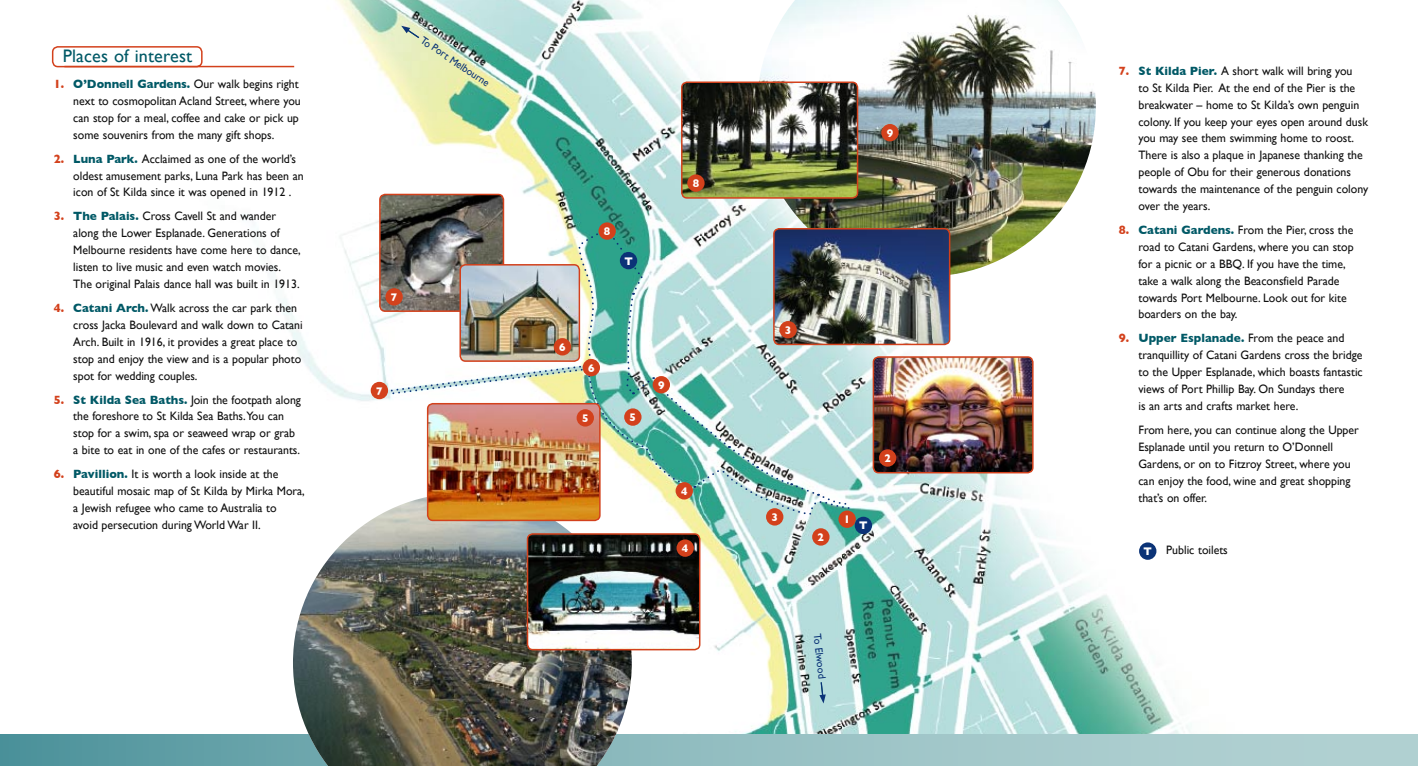
<style>
.page{position:relative;width:1418px;height:766px;background:#fff}
.page>*{position:absolute;margin:0;border:0;box-sizing:border-box;transform-origin:0 0}
.t1{font:18.12px "Gill Sans";letter-spacing:.01em;color:#005966}
.t2{font:12.25px/16.9px "Gill Sans";color:#0f0f0f}
.t3{font:12.12px/16.9px "Gill Sans";color:#0f0f0f}
.t4{font:700 11.25px "Gill Sans";color:#fff}
.t5{font:10.62px "Gill Sans";color:#0b3377}
.s1{font-weight:700;color:#d3411c}
.s2{font-weight:700;color:#005966}
</style>
<div class="page">
<img style="left:175px;top:0;width:1017px;height:733px">
<svg style="left:0;top:733px;width:1417px;height:32px;background:#91bdc0"></svg>
<hr style="left:64px;top:66px;width:230px;height:1px;background:#d3411c">
<div style="left:766px;top:508px;width:17px;height:17px;background:#d3411c;border-radius:50%"></div>
<img style="left:757px;top:0;width:338px;height:276px">
<img style="left:293px;top:493px;width:339px;height:272px">
<svg style="left:399px;top:23px;width:21px;height:16px"></svg>
<svg style="left:819px;top:680px;width:7px;height:23px"></svg>
<svg style="left:51px;top:45px;width:152px;height:22px"></svg>
<img style="left:526px;top:532px;width:175px;height:117px">
<div style="left:371px;top:382px;width:17px;height:17px;background:#d3411c;border-radius:50%"></div>
<div style="left:812px;top:528px;width:17px;height:17px;background:#d3411c;border-radius:50%"></div>
<div style="left:838px;top:510px;width:17px;height:17px;background:#d3411c;border-radius:50%"></div>
<div style="left:676px;top:539px;width:18px;height:17px;background:#d3411c;border-radius:50%"></div>
<div style="left:854px;top:516px;width:18px;height:18px;background:#0b3377;border-radius:50%"></div>
<div style="left:1139px;top:542px;width:17px;height:17px;background:#0b3377;border-radius:50%"></div>
<img style="left:378px;top:81px;width:656px;height:439px">
<div style="left:553px;top:338px;width:18px;height:17px;background:#d3411c;border-radius:50%"></div>
<h1 class="t1" style="left:63px;top:46px;width:131px">Places of interest</h1>
<p class="t2" style="left:73px;top:75px;width:229px;text-indent:-19px"><span class="s1">1.</span> <span class="s2">O’Donnell Gardens.</span> Our walk begins right next to cosmopolitan Acland Street, where you can stop for a meal, coffee and cake or pick up some souvenirs from the many gift shops.</p>
<p class="t2" style="left:73px;top:150px;width:232px;text-indent:-19px"><span class="s1">2.</span> <span class="s2">Luna Park.</span> Acclaimed as one of the world’s oldest amusement parks, Luna Park has been an icon of St Kilda since it was opened in 1912 .</p>
<p class="t2" style="left:73px;top:208px;width:229px;text-indent:-19px"><span class="s1">3.</span> <span class="s2">The Palais.</span> Cross Cavell St and wander along the Lower Esplanade. Generations of Melbourne residents have come here to dance, listen to live music and even watch movies.<br>The original Palais dance hall was built in 1913.</p>
<p class="t2" style="left:73px;top:299px;width:231px;text-indent:-19px"><span class="s1">4.</span> <span class="s2">Catani Arch.</span> Walk across the car park then cross Jacka Boulevard and walk down to Catani Arch. Built in 1916, it provides a great place to stop and enjoy the view and is a popular photo spot for wedding couples.</p>
<p class="t2" style="left:73px;top:391px;width:229px;text-indent:-19px"><span class="s1">5.</span> <span class="s2">St Kilda Sea Baths.</span> Join the footpath along the foreshore to St Kilda Sea Baths.You can stop for a swim, spa or seaweed wrap or grab a bite to eat in one of the cafes or restaurants.</p>
<p class="t2" style="left:73px;top:465px;width:233px;text-indent:-19px"><span class="s1">6.</span> <span class="s2">Pavillion.</span> It is worth a look inside at the beautiful mosaic map of St Kilda by Mirka Mora, a Jewish refugee who came to Australia to<br>avoid persecution during World War II.</p>
<p class="t5" style="left:425px;top:34px;width:82px;rotate:34deg">To Port Melbourne</p>
<p class="t4" style="left:391px;top:290px;width:8px">7</p>
<p class="t4" style="left:376px;top:384px;width:8px">7</p>
<p class="t4" style="left:604px;top:225px;width:8px">8</p>
<p class="t4" style="left:624px;top:254px;width:10px">T</p>
<p class="t4" style="left:692px;top:177px;width:8px">8</p>
<p class="t4" style="left:559px;top:340px;width:8px">6</p>
<p class="t4" style="left:588px;top:361px;width:8px">6</p>
<p class="t4" style="left:582px;top:411px;width:8px">5</p>
<p class="t4" style="left:629px;top:410px;width:8px">5</p>
<p class="t4" style="left:658px;top:378px;width:8px">9</p>
<p class="t4" style="left:681px;top:484px;width:8px">4</p>
<p class="t4" style="left:682px;top:541px;width:8px">4</p>
<p class="t4" style="left:886px;top:126px;width:8px">9</p>
<p class="t4" style="left:784px;top:323px;width:8px">3</p>
<p class="t4" style="left:771px;top:510px;width:8px">3</p>
<p class="t4" style="left:817px;top:530px;width:8px">2</p>
<p class="t4" style="left:884px;top:451px;width:8px">2</p>
<p class="t4" style="left:843px;top:512px;width:8px">1</p>
<p class="t4" style="left:859px;top:519px;width:10px">T</p>
<p class="t5" style="left:823px;top:633px;width:46px;rotate:84deg">To Elwood</p>
<p class="t3" style="left:1138px;top:62px;width:231px;text-indent:-19px"><span class="s1">7.</span> <span class="s2">St Kilda Pier.</span> A short walk will bring you<br>to St Kilda Pier. At the end of the Pier is the breakwater – home to St Kilda’s own penguin colony. If you keep your eyes open around dusk you may see them swimming home to roost.<br>There is also a plaque in Japanese thanking the people of Obu for their generous donations towards the maintenance of the penguin colony over the years.</p>
<p class="t3" style="left:1138px;top:221px;width:217px;text-indent:-19px"><span class="s1">8.</span> <span class="s2">Catani Gardens.</span> From the Pier, cross the road to Catani Gardens, where you can stop for a picnic or a BBQ. If you have the time, take a walk along the Beaconsfield Parade towards Port Melbourne. Look out for kite boarders on the bay.</p>
<p class="t3" style="left:1138px;top:330px;width:226px;text-indent:-19px"><span class="s1">9.</span> <span class="s2">Upper Esplanade.</span> From the peace and tranquillity of Catani Gardens cross the bridge to the Upper Esplanade, which boasts fantastic views of Port Phillip Bay. On Sundays there<br>is an arts and crafts market here.</p>
<p class="t3" style="left:1138px;top:421px;width:222px">From here, you can continue along the Upper Esplanade until you return to O’Donnell Gardens, or on to Fitzroy Street, where you can enjoy the food, wine and great shopping that’s on offer.</p>
<p class="t4" style="left:1143px;top:544px;width:10px">T</p>
<p class="t2" style="left:1166px;top:541px;width:63px">Public toilets</p>
</div>
